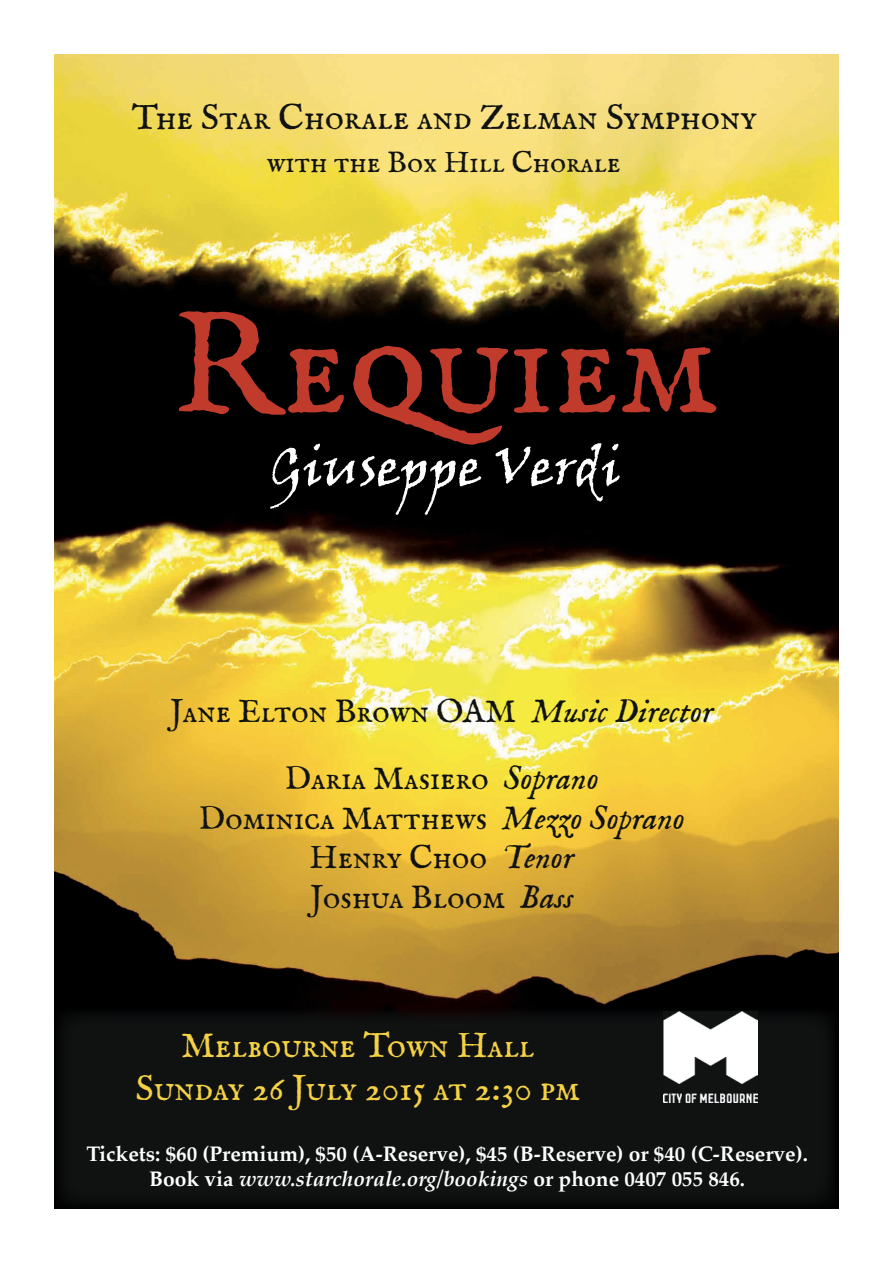
<style>
.page{position:relative;width:893px;height:1263px;background:#fff}
.page>*{position:absolute;margin:0;border:0;box-sizing:border-box;transform-origin:0 0}
.t1{font:144px "IM FELL English PRO Roman";color:#c13b2d}
.t2{font:54px "Viner Hand ITC";color:#fff}
.t3{font:36px/43.2px "IM FELL English PRO Roman";color:#f5d144;text-align:center}
.t4{font:36px "IM FELL English PRO Roman";color:#111313}
.t5{font:33px/39.6px "IM FELL English PRO Roman";color:#111313;text-align:center}
.t6{font:30px "IM FELL English PRO Roman";color:#111313}
.t7{font:700 21px/25.2px "Palatino";color:#fff;text-align:center}
.s1{font-family:"IM FELL English PRO Italic"}
.s2{font-style:italic}
</style>
<div class="page">
<img style="left:54px;top:54px;width:785px;height:1155px">
<div style="left:55px;top:1008px;width:784px;height:200px;background:#111313"></div>
<img style="left:663px;top:1012px;width:94px;height:90px">
<h3 class="t4" style="left:132px;top:96px;width:626px">The Star Chorale and Zelman Symphony</h3>
<h3 class="t6" style="left:267px;top:145px;width:355px">with the Box Hill Chorale</h3>
<h1 class="t1" style="left:173px;top:282px;width:547px">Requiem</h1>
<h2 class="t2" style="left:270px;top:433px;width:352px">Giuseppe Verdi</h2>
<h3 class="t5" style="left:170px;top:679px;width:545px;line-height:66.6px">Jane Elton Brown OAM <span class="s1">Music Director<br></span>Daria Masiero <span class="s1">Soprano</span></h3>
<h3 class="t5" style="left:199px;top:799px;width:488px">Dominica Matthews <span class="s1">Mezzo Soprano<br></span>Henry Choo <span class="s1">Tenor<br></span>Joshua Bloom <span class="s1">Bass</span></h3>
<h3 class="t3" style="left:136px;top:1024px;width:446px">Melbourne Town Hall<br>Sunday 26 July 2015 at 2:30 pm</h3>
<p class="t7" style="left:86px;top:1140px;width:723px">Tickets: $60 (Premium), $50 (A-Reserve), $45 (B-Reserve) or $40 (C-Reserve).<br>Book via <span class="s2">www.starchorale.org/bookings</span> or phone 0407 055 846.</p>
</div>
